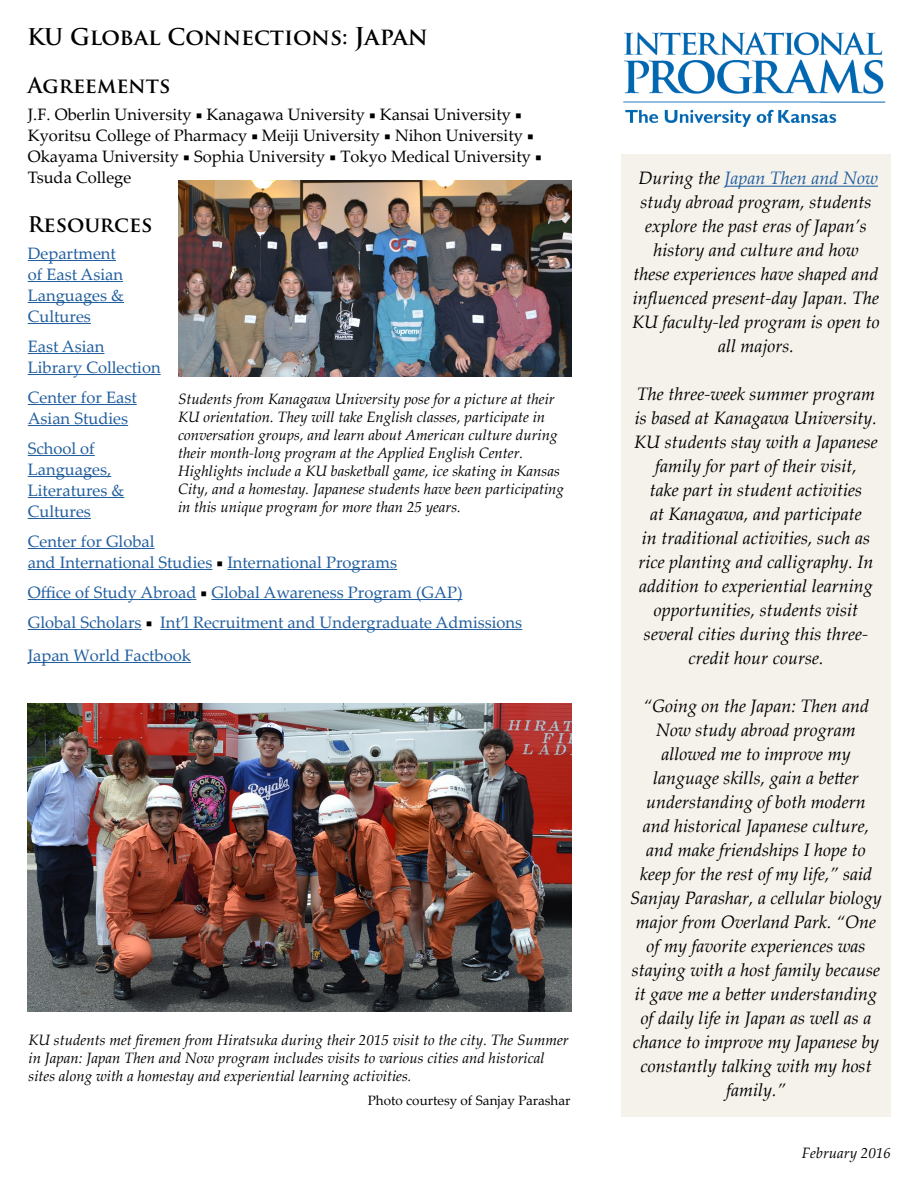
<style>
.page{position:relative;width:918px;height:1188px;background:#fff}
.page>*{position:absolute;margin:0;border:0;box-sizing:border-box;transform-origin:0 0}
.t1{font:700 22.5px "Trajan Pro";color:#000}
.t2{font:700 21px "Trajan Pro";color:#000}
.t3{font:italic 18px/24px "Palatino Linotype";color:#000;text-align:center}
.t4{font:16.5px/21px "Palatino Linotype";color:#215e9e}
.t5{font:16.5px/21px "Palatino Linotype";color:#000}
.t6{font:italic 15px/18px "Palatino Linotype";color:#000}
.t7{font:13.5px "Palatino Linotype";color:#000}
.s1{font-size:24px}
.s2{font-family:"Minion Pro"}
.s3{font-family:"Minion Pro";color:#000}
.s4{color:#215e9e}
</style>
<div class="page">
<hr style="left:28px;top:260px;width:88px;height:1px;background:#215e9e">
<hr style="left:28px;top:281px;width:95px;height:1px;background:#215e9e">
<hr style="left:28px;top:302px;width:96px;height:1px;background:#215e9e">
<hr style="left:28px;top:323px;width:63px;height:1px;background:#215e9e">
<hr style="left:28px;top:353px;width:76px;height:1px;background:#215e9e">
<hr style="left:28px;top:374px;width:133px;height:1px;background:#215e9e">
<hr style="left:28px;top:404px;width:109px;height:1px;background:#215e9e">
<hr style="left:28px;top:425px;width:100px;height:1px;background:#215e9e">
<hr style="left:28px;top:455px;width:67px;height:1px;background:#215e9e">
<hr style="left:28px;top:476px;width:83px;height:1px;background:#215e9e">
<hr style="left:28px;top:497px;width:96px;height:1px;background:#215e9e">
<hr style="left:28px;top:518px;width:63px;height:1px;background:#215e9e">
<hr style="left:28px;top:548px;width:127px;height:1px;background:#215e9e">
<hr style="left:28px;top:569px;width:184px;height:1px;background:#215e9e">
<hr style="left:227px;top:569px;width:170px;height:1px;background:#215e9e">
<hr style="left:28px;top:599px;width:168px;height:1px;background:#215e9e">
<hr style="left:211px;top:599px;width:251px;height:1px;background:#215e9e">
<hr style="left:28px;top:629px;width:114px;height:1px;background:#215e9e">
<hr style="left:160px;top:629px;width:362px;height:1px;background:#215e9e">
<hr style="left:28px;top:662px;width:163px;height:1px;background:#215e9e">
<div style="left:621px;top:154px;width:270px;height:963px;background:#f5f1eb"></div>
<hr style="left:725px;top:186px;width:153px;height:1px;background:#215e9e">
<img style="left:623px;top:32px;width:263px;height:95px">
<img style="left:178px;top:180px;width:393px;height:197px">
<img style="left:27px;top:704px;width:544px;height:307px">
<p class="t1" style="left:27px;top:23px;width:403px">KU Global Connections: <span class="s1">Japan</span></p>
<p class="t2" style="left:28px;top:72px;width:144px">Agreements</p>
<p class="t5" style="left:28px;top:103px;width:516px">J.F. Oberlin University <span class="s2">■</span> Kanagawa University <span class="s2">■</span> Kansai University <span class="s2">■ </span>Kyoritsu College of Pharmacy <span class="s2">■</span> Meiji University <span class="s2">■</span> Nihon University <span class="s2">■ </span>Okayama University <span class="s2">■</span> Sophia University <span class="s2">■</span> Tokyo Medical University <span class="s2">■ </span>Tsuda College</p>
<p class="t2" style="left:28px;top:211px;width:126px">Resources</p>
<p class="t4" style="left:28px;top:242px;width:98px">Department of East Asian<br>Languages &amp;<br>Cultures</p>
<p class="t4" style="left:28px;top:335px;width:134px">East Asian<br>Library Collection</p>
<p class="t4" style="left:28px;top:386px;width:110px">Center for East<br>Asian Studies</p>
<p class="t4" style="left:28px;top:437px;width:98px">School of<br>Languages,<br>Literatures &amp;<br>Cultures</p>
<p class="t4" style="left:28px;top:530px;width:371px">Center for Global<br>and International Studies <span class="s3">■</span> International Programs</p>
<p class="t4" style="left:28px;top:577px;width:496px;line-height:30px">Office of Study Abroad <span class="s3">■</span> Global Awareness Program (GAP)<br>Global Scholars <span class="s3">■</span> Int’l Recruitment and Undergraduate Admissions</p>
<p class="t4" style="left:28px;top:644px;width:165px">Japan World Factbook</p>
<p class="t6" style="left:178px;top:389px;width:388px">Students from Kanagawa University pose for a picture at their KU orientation. They will take English classes, participate in conversation groups, and learn about American culture during their month-long program at the Applied English Center.<br>Highlights include a KU basketball game, ice skating in Kansas City, and a homestay. Japanese students have been participating in this unique program for more than 25 years.</p>
<p class="t6" style="left:28px;top:1030px;width:542px">KU students met firemen from Hiratsuka during their 2015 visit to the city. The Summer in Japan: Japan Then and Now program includes visits to various cities and historical sites along with a homestay and experiential learning activities.</p>
<p class="t7" style="left:368px;top:1090px;width:204px">Photo courtesy of Sanjay Parashar</p>
<p class="t3" style="left:632px;top:166px;width:249px">During the <span class="s4">Japan Then and Now </span>study abroad program, students explore the past eras of Japan’s history and culture and how<br>these experiences have shaped and influenced present-day Japan. The<br>KU faculty-led program is open to all majors.</p>
<p class="t3" style="left:634px;top:381px;width:245px">The three-week summer program is based at Kanagawa University.<br>KU students stay with a Japanese family for part of their visit,<br>take part in student activities<br>at Kanagawa, and participate<br>in traditional activities, such as rice planting and calligraphy. In addition to experiential learning opportunities, students visit several cities during this three&shy;credit hour course.</p>
<p class="t3" style="left:630px;top:693px;width:253px">“Going on the Japan: Then and<br>Now study abroad program allowed me to improve my language skills, gain a better understanding of both modern<br>and historical Japanese culture, and make friendships I hope to keep for the rest of my life,” said<br>Sanjay Parashar, a cellular biology major from Overland Park. “One of my favorite experiences was staying with a host family because it gave me a better understanding of daily life in Japan as well as a chance to improve my Japanese by constantly talking with my host family.”</p>
<p class="t6" style="left:802px;top:1143px;width:91px">February 2016</p>
</div>
